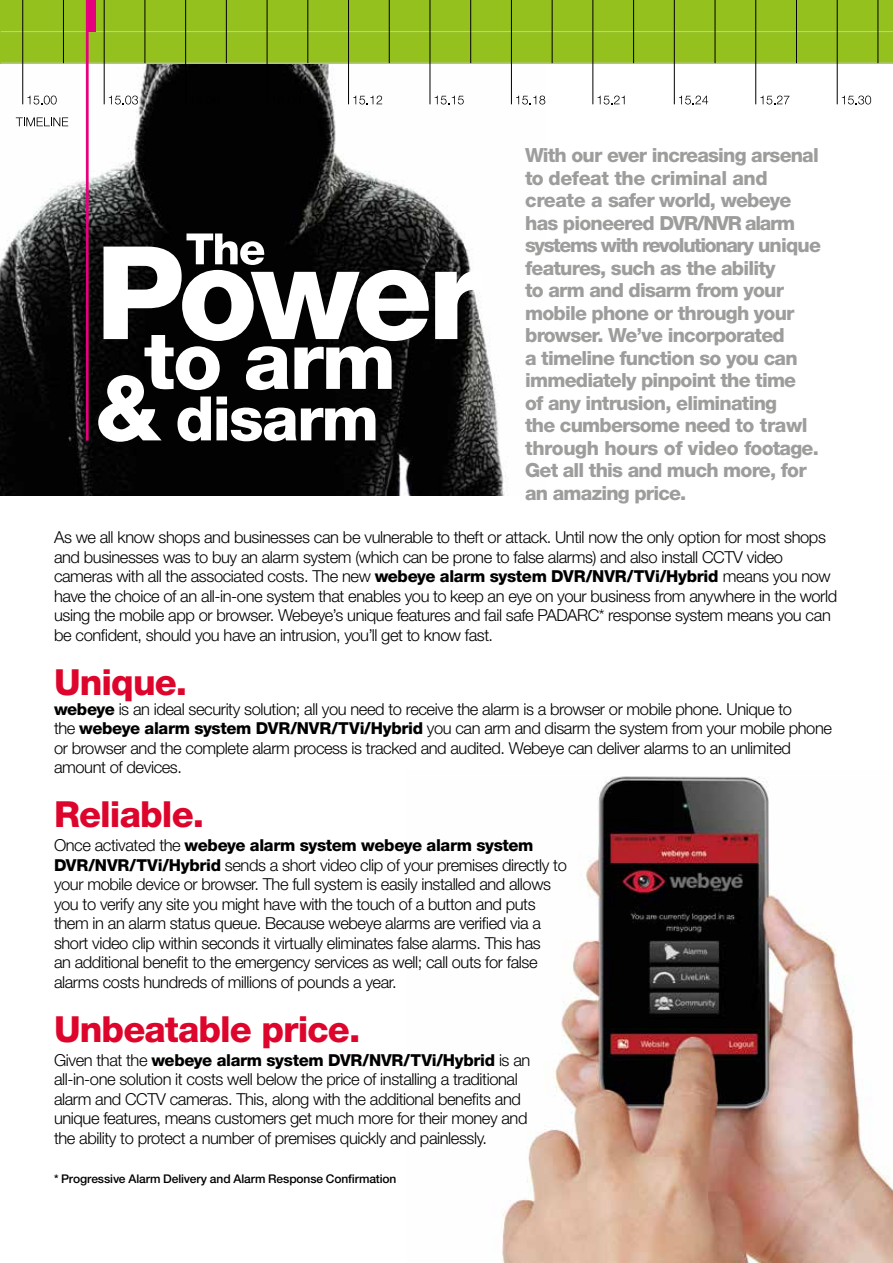
<style>
.page{position:relative;width:893px;height:1263px;background:#fff}
.page>*{position:absolute;margin:0;border:0;box-sizing:border-box;transform-origin:0 0}
.t1{font:800 36px "Helvetica Neue LT Std";letter-spacing:-.025em;color:#dd052b}
.t2{font:800 19.5px/22.5px "Helvetica Neue LT Std";letter-spacing:-.04em;color:#9d9d9c}
.t3{font:300 16.5px/19.5px "Helvetica Neue LT Std";letter-spacing:-.025em;color:#000}
.t4{font:500 12px "Helvetica Neue LT Std";letter-spacing:-.01em;color:#000}
.s1{font-weight:800}
</style>
<div class="page">
<img style="left:0;top:63px;width:544px;height:432px">
<img style="left:502px;top:776px;width:391px;height:487px">
<div style="left:0;top:0;width:893px;height:63px;background:#95c11f"></div>
<hr style="left:1px;top:31px;width:892px;height:1px;background:#c6c6c6">
<hr style="left:1px;top:63px;width:892px;height:1px;background:#c6c6c6">
<hr style="left:22px;top:0;width:1px;height:104px;background:#000">
<hr style="left:63px;top:0;width:1px;height:63px;background:#000">
<hr style="left:104px;top:0;width:1px;height:104px;background:#000">
<hr style="left:145px;top:0;width:1px;height:63px;background:#000">
<hr style="left:185px;top:0;width:1px;height:104px;background:#000">
<hr style="left:226px;top:0;width:1px;height:63px;background:#000">
<hr style="left:267px;top:0;width:1px;height:104px;background:#000">
<hr style="left:307px;top:0;width:1px;height:63px;background:#000">
<hr style="left:348px;top:0;width:1px;height:104px;background:#000">
<hr style="left:389px;top:0;width:1px;height:63px;background:#000">
<hr style="left:430px;top:0;width:1px;height:104px;background:#000">
<hr style="left:470px;top:0;width:1px;height:63px;background:#000">
<hr style="left:511px;top:0;width:1px;height:104px;background:#000">
<hr style="left:552px;top:0;width:1px;height:63px;background:#000">
<hr style="left:592px;top:0;width:1px;height:104px;background:#000">
<hr style="left:633px;top:0;width:1px;height:63px;background:#000">
<hr style="left:674px;top:0;width:1px;height:104px;background:#000">
<hr style="left:715px;top:0;width:1px;height:63px;background:#000">
<hr style="left:755px;top:0;width:1px;height:104px;background:#000">
<hr style="left:796px;top:0;width:1px;height:63px;background:#000">
<hr style="left:837px;top:0;width:1px;height:104px;background:#000">
<hr style="left:878px;top:0;width:1px;height:63px;background:#000">
<svg style="left:27px;top:96px;width:30px;height:8px"></svg>
<svg style="left:109px;top:96px;width:29px;height:8px"></svg>
<svg style="left:190px;top:96px;width:30px;height:8px"></svg>
<svg style="left:272px;top:96px;width:29px;height:8px"></svg>
<svg style="left:353px;top:96px;width:29px;height:8px"></svg>
<svg style="left:435px;top:96px;width:29px;height:8px"></svg>
<svg style="left:516px;top:96px;width:29px;height:8px"></svg>
<svg style="left:597px;top:96px;width:28px;height:8px"></svg>
<svg style="left:679px;top:96px;width:29px;height:8px"></svg>
<svg style="left:760px;top:96px;width:29px;height:8px"></svg>
<svg style="left:842px;top:96px;width:29px;height:8px"></svg>
<svg style="left:16px;top:117px;width:52px;height:9px"></svg>
<div style="left:87px;top:0;width:9px;height:32px;background:#e6007d"></div>
<hr style="left:86px;top:0;width:3px;height:441px;background:#e6007d">
<svg style="left:98px;top:233px;width:385px;height:209px"></svg>
<p class="t2" style="left:525px;top:144px;width:297px">With our ever increasing arsenal to defeat the criminal and create a safer world, webeye has pioneered DVR/NVR alarm systems with revolutionary unique features, such as the ability<br>to arm and disarm from your mobile phone or through your browser. We’ve incorporated<br>a timeline function so you can immediately pinpoint the time<br>of any intrusion, eliminating<br>the cumbersome need to trawl through hours of video footage.<br>Get all this and much more, for an amazing price.</p>
<p class="t3" style="left:54px;top:527px;width:785px">As we all know shops and businesses can be vulnerable to theft or attack. Until now the only option for most shops and businesses was to buy an alarm system (which can be prone to false alarms) and also install CCTV video cameras with all the associated costs. The new <span class="s1">webeye alarm system DVR/NVR/TVi/Hybrid</span> means you now have the choice of an all-in-one system that enables you to keep an eye on your business from anywhere in the world using the mobile app or browser. Webeye’s unique features and fail safe PADARC* response system means you can be confident, should you have an intrusion, you’ll get to know fast.</p>
<h1 class="t1" style="left:54px;top:661px;width:135px">Unique.</h1>
<p class="t3" style="left:54px;top:699px;width:779px"><span class="s1">webeye</span> is an ideal security solution; all you need to receive the alarm is a browser or mobile phone. Unique to<br>the <span class="s1">webeye alarm system DVR/NVR/TVi/Hybrid</span> you can arm and disarm the system from your mobile phone or browser and the complete alarm process is tracked and audited. Webeye can deliver alarms to an unlimited amount of devices.</p>
<h1 class="t1" style="left:54px;top:793px;width:152px">Reliable.</h1>
<p class="t3" style="left:54px;top:835px;width:514px">Once activated the <span class="s1">webeye alarm system webeye alarm system DVR/NVR/TVi/Hybrid</span> sends a short video clip of your premises directly to your mobile device or browser. The full system is easily installed and allows you to verify any site you might have with the touch of a button and puts them in an alarm status queue. Because webeye alarms are verified via a short video clip within seconds it virtually eliminates false alarms. This has<br>an additional benefit to the emergency services as well; call outs for false alarms costs hundreds of millions of pounds a year.</p>
<h1 class="t1" style="left:54px;top:1008px;width:308px">Unbeatable price.</h1>
<p class="t3" style="left:54px;top:1050px;width:478px">Given that the <span class="s1">webeye alarm system DVR/NVR/TVi/Hybrid</span> is an all-in-one solution it costs well below the price of installing a traditional alarm and CCTV cameras. This, along with the additional benefits and unique features, means customers get much more for their money and the ability to protect a number of premises quickly and painlessly.</p>
<p class="t4" style="left:54px;top:1171px;width:344px">* Progressive Alarm Delivery and Alarm Response Confirmation</p>
</div>
